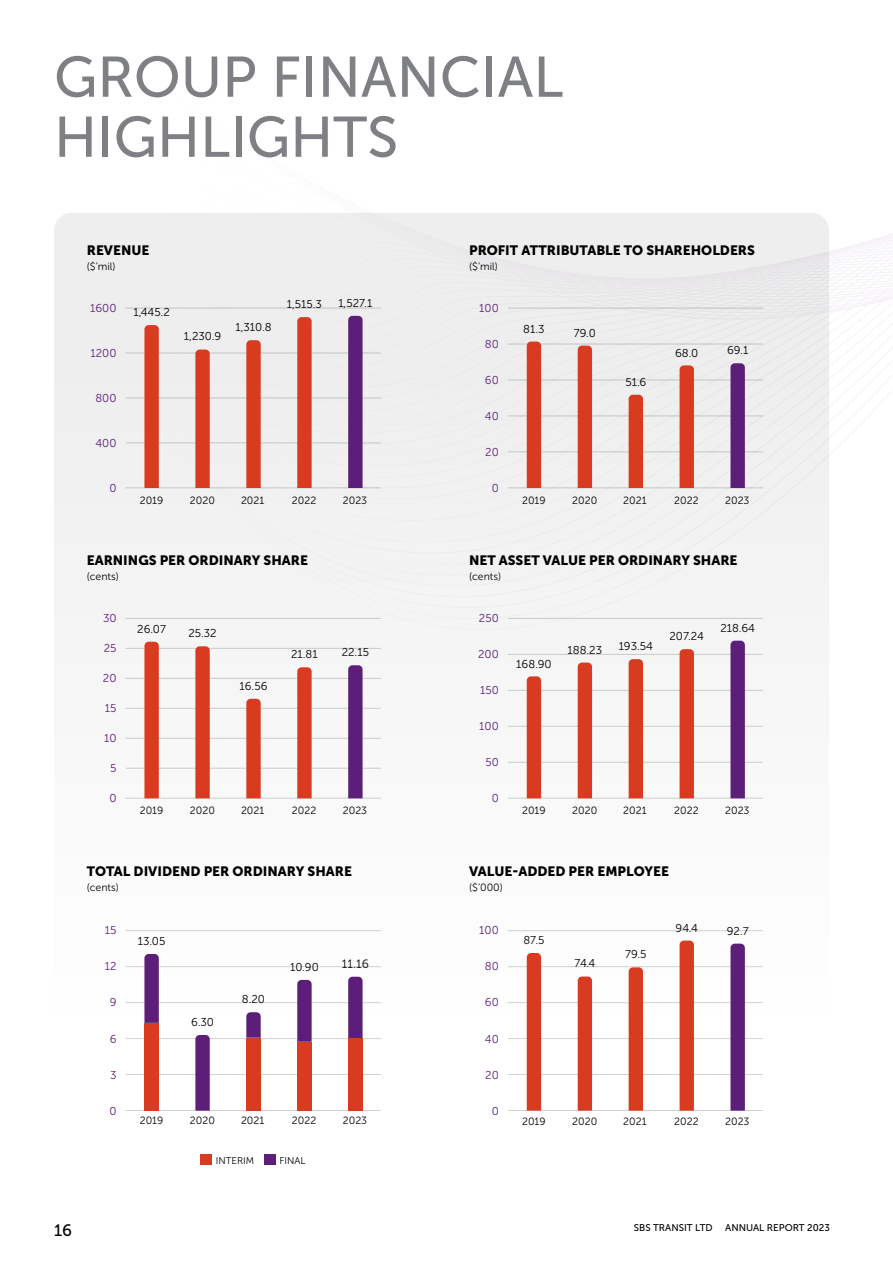
<style>
.page{position:relative;width:893px;height:1263px;background:#fff}
.page>*{position:absolute;margin:0;border:0;box-sizing:border-box;transform-origin:0 0}
.t1{font:57px/60px "Museo Sans 500";color:#7e8083}
.t2{font:16.5px "Museo Sans 500";color:#000}
.t3{font:13.5px "Museo Sans 900";color:#000}
.t4{font:12px "Museo Sans 300";color:#000}
.t5{font:11.4px "Museo Sans 300";color:#000}
.t6{font:11.4px "Museo Sans 300";color:#5d1e79}
.t7{font:10.5px "Museo Sans 300";color:#000}
.t8{font:9.75px "Museo Sans 500";color:#000}
.t9{font:9.75px "Museo Sans 300";color:#000}
</style>
<div class="page">
<svg style="left:829px;top:234px;width:64px;height:132px"></svg>
<div style="left:54px;top:213px;width:775px;height:961px;background:#f6f6f6;border-radius:18px"></div>
<div style="left:264px;top:1154px;width:11px;height:11px;background:#5d1e79"></div>
<div style="left:201px;top:1154px;width:11px;height:11px;background:#d93b20"></div>
<svg style="left:144px;top:642px;width:15px;height:156px"></svg>
<svg style="left:348px;top:665px;width:15px;height:133px"></svg>
<svg style="left:297px;top:667px;width:15px;height:131px"></svg>
<svg style="left:246px;top:699px;width:15px;height:99px"></svg>
<svg style="left:195px;top:646px;width:15px;height:152px"></svg>
<svg style="left:144px;top:325px;width:15px;height:163px"></svg>
<svg style="left:195px;top:350px;width:15px;height:138px"></svg>
<svg style="left:246px;top:340px;width:15px;height:148px"></svg>
<svg style="left:297px;top:317px;width:15px;height:171px"></svg>
<svg style="left:348px;top:316px;width:15px;height:172px"></svg>
<div style="left:527px;top:342px;width:14px;height:146px;background:#d93b20"></div>
<div style="left:578px;top:346px;width:14px;height:142px;background:#d93b20"></div>
<svg style="left:629px;top:395px;width:14px;height:93px"></svg>
<svg style="left:680px;top:365px;width:14px;height:123px"></svg>
<svg style="left:730px;top:363px;width:15px;height:125px"></svg>
<svg style="left:730px;top:641px;width:15px;height:157px"></svg>
<svg style="left:680px;top:649px;width:14px;height:149px"></svg>
<div style="left:629px;top:659px;width:14px;height:139px;background:#d93b20"></div>
<div style="left:578px;top:662px;width:14px;height:136px;background:#d93b20"></div>
<div style="left:527px;top:676px;width:14px;height:122px;background:#d93b20"></div>
<svg style="left:680px;top:940px;width:14px;height:171px"></svg>
<svg style="left:730px;top:944px;width:15px;height:167px"></svg>
<div style="left:629px;top:967px;width:14px;height:144px;background:#d93b20"></div>
<div style="left:578px;top:976px;width:14px;height:135px;background:#d93b20"></div>
<div style="left:527px;top:953px;width:14px;height:158px;background:#d93b20"></div>
<svg style="left:195px;top:1035px;width:15px;height:76px"></svg>
<svg style="left:144px;top:954px;width:15px;height:69px"></svg>
<div style="left:144px;top:1023px;width:15px;height:88px;background:#d93b20"></div>
<svg style="left:246px;top:1012px;width:15px;height:26px"></svg>
<div style="left:246px;top:1038px;width:15px;height:73px;background:#d93b20"></div>
<svg style="left:297px;top:980px;width:15px;height:62px"></svg>
<div style="left:297px;top:1042px;width:15px;height:69px;background:#d93b20"></div>
<svg style="left:348px;top:977px;width:15px;height:61px"></svg>
<div style="left:348px;top:1038px;width:15px;height:73px;background:#d93b20"></div>
<h1 class="t1" style="left:54px;top:47px;width:511px">GROUP FINANCIAL<br>HIGHLIGHTS</h1>
<p class="t3" style="left:87px;top:242px;width:64px">REVENUE</p>
<p class="t7" style="left:87px;top:260px;width:30px">($’mil)</p>
<p class="t6" style="left:90px;top:301px;width:28px">1600</p>
<p class="t6" style="left:91px;top:347px;width:28px">1200</p>
<p class="t6" style="left:95px;top:392px;width:23px">800</p>
<p class="t6" style="left:95px;top:437px;width:23px">400</p>
<p class="t6" style="left:109px;top:482px;width:9px">0</p>
<p class="t5" style="left:133px;top:306px;width:38px">1,445.2</p>
<p class="t5" style="left:184px;top:330px;width:39px">1,230.9</p>
<p class="t5" style="left:235px;top:321px;width:38px">1,310.8</p>
<p class="t5" style="left:287px;top:298px;width:37px">1,515.3</p>
<p class="t5" style="left:338px;top:297px;width:36px">1,527.1</p>
<p class="t7" style="left:140px;top:495px;width:25px">2019</p>
<p class="t7" style="left:190px;top:495px;width:26px">2020</p>
<p class="t7" style="left:241px;top:495px;width:25px">2021</p>
<p class="t7" style="left:292px;top:495px;width:26px">2022</p>
<p class="t7" style="left:343px;top:495px;width:26px">2023</p>
<p class="t3" style="left:87px;top:553px;width:223px">EARNINGS PER ORDINARY SHARE</p>
<p class="t7" style="left:87px;top:571px;width:34px">(cents)</p>
<p class="t6" style="left:103px;top:612px;width:15px">30</p>
<p class="t6" style="left:104px;top:642px;width:14px">25</p>
<p class="t6" style="left:103px;top:672px;width:15px">20</p>
<p class="t6" style="left:105px;top:702px;width:13px">15</p>
<p class="t6" style="left:104px;top:732px;width:14px">10</p>
<p class="t6" style="left:110px;top:762px;width:8px">5</p>
<p class="t6" style="left:109px;top:792px;width:9px">0</p>
<p class="t5" style="left:137px;top:623px;width:30px">26.07</p>
<p class="t5" style="left:188px;top:627px;width:30px">25.32</p>
<p class="t5" style="left:240px;top:680px;width:29px">16.56</p>
<p class="t5" style="left:291px;top:648px;width:28px">21.81</p>
<p class="t5" style="left:342px;top:646px;width:29px">22.15</p>
<p class="t7" style="left:140px;top:805px;width:25px">2019</p>
<p class="t7" style="left:190px;top:805px;width:26px">2020</p>
<p class="t7" style="left:241px;top:805px;width:25px">2021</p>
<p class="t7" style="left:292px;top:805px;width:26px">2022</p>
<p class="t7" style="left:343px;top:805px;width:26px">2023</p>
<p class="t3" style="left:87px;top:863px;width:267px">TOTAL DIVIDEND PER ORDINARY SHARE</p>
<p class="t7" style="left:87px;top:881px;width:34px">(cents)</p>
<p class="t6" style="left:105px;top:924px;width:13px">15</p>
<p class="t6" style="left:105px;top:960px;width:13px">12</p>
<p class="t6" style="left:110px;top:996px;width:8px">9</p>
<p class="t6" style="left:110px;top:1032px;width:8px">6</p>
<p class="t6" style="left:110px;top:1068px;width:8px">3</p>
<p class="t6" style="left:109px;top:1104px;width:9px">0</p>
<p class="t5" style="left:138px;top:935px;width:29px">13.05</p>
<p class="t5" style="left:191px;top:1016px;width:25px">6.30</p>
<p class="t5" style="left:242px;top:993px;width:25px">8.20</p>
<p class="t5" style="left:290px;top:961px;width:30px">10.90</p>
<p class="t4" style="left:342px;top:957px;width:28px">11.16</p>
<p class="t7" style="left:140px;top:1114px;width:25px">2019</p>
<p class="t7" style="left:190px;top:1114px;width:26px">2020</p>
<p class="t7" style="left:241px;top:1114px;width:25px">2021</p>
<p class="t7" style="left:292px;top:1114px;width:26px">2022</p>
<p class="t7" style="left:343px;top:1114px;width:26px">2023</p>
<p class="t9" style="left:216px;top:1155px;width:40px">INTERIM</p>
<p class="t9" style="left:280px;top:1155px;width:28px">FINAL</p>
<h2 class="t2" style="left:54px;top:1221px;width:19px">16</h2>
<p class="t3" style="left:469px;top:242px;width:287px">PROFIT ATTRIBUTABLE TO SHAREHOLDERS</p>
<p class="t7" style="left:469px;top:260px;width:30px">($’mil)</p>
<p class="t6" style="left:479px;top:301px;width:21px">100</p>
<p class="t6" style="left:485px;top:338px;width:15px">80</p>
<p class="t6" style="left:485px;top:374px;width:15px">60</p>
<p class="t6" style="left:485px;top:410px;width:15px">40</p>
<p class="t6" style="left:485px;top:446px;width:15px">20</p>
<p class="t6" style="left:492px;top:482px;width:9px">0</p>
<p class="t7" style="left:522px;top:495px;width:25px">2019</p>
<p class="t7" style="left:572px;top:495px;width:26px">2020</p>
<p class="t7" style="left:623px;top:495px;width:25px">2021</p>
<p class="t7" style="left:674px;top:495px;width:26px">2022</p>
<p class="t7" style="left:725px;top:495px;width:26px">2023</p>
<p class="t5" style="left:523px;top:323px;width:23px">81.3</p>
<p class="t5" style="left:574px;top:327px;width:23px">79.0</p>
<p class="t5" style="left:675px;top:347px;width:25px">68.0</p>
<p class="t5" style="left:727px;top:344px;width:23px">69.1</p>
<p class="t5" style="left:625px;top:376px;width:22px">51.6</p>
<p class="t3" style="left:469px;top:553px;width:270px">NET ASSET VALUE PER ORDINARY SHARE</p>
<p class="t7" style="left:469px;top:571px;width:34px">(cents)</p>
<p class="t6" style="left:479px;top:612px;width:21px">250</p>
<p class="t6" style="left:478px;top:648px;width:22px">200</p>
<p class="t6" style="left:480px;top:684px;width:20px">150</p>
<p class="t6" style="left:479px;top:720px;width:21px">100</p>
<p class="t6" style="left:485px;top:756px;width:15px">50</p>
<p class="t6" style="left:492px;top:792px;width:9px">0</p>
<p class="t5" style="left:516px;top:657px;width:37px">168.90</p>
<p class="t5" style="left:568px;top:644px;width:36px">188.23</p>
<p class="t5" style="left:619px;top:640px;width:36px">193.54</p>
<p class="t5" style="left:669px;top:630px;width:36px">207.24</p>
<p class="t5" style="left:720px;top:622px;width:36px">218.64</p>
<p class="t7" style="left:522px;top:805px;width:25px">2019</p>
<p class="t7" style="left:572px;top:805px;width:26px">2020</p>
<p class="t7" style="left:623px;top:805px;width:25px">2021</p>
<p class="t7" style="left:674px;top:805px;width:26px">2022</p>
<p class="t7" style="left:725px;top:805px;width:26px">2023</p>
<p class="t3" style="left:469px;top:863px;width:201px">VALUE-ADDED PER EMPLOYEE</p>
<p class="t7" style="left:469px;top:881px;width:35px">($’000)</p>
<p class="t6" style="left:479px;top:924px;width:21px">100</p>
<p class="t6" style="left:485px;top:960px;width:15px">80</p>
<p class="t6" style="left:485px;top:996px;width:15px">60</p>
<p class="t6" style="left:485px;top:1032px;width:15px">40</p>
<p class="t6" style="left:485px;top:1068px;width:15px">20</p>
<p class="t6" style="left:492px;top:1104px;width:9px">0</p>
<p class="t5" style="left:523px;top:934px;width:23px">87.5</p>
<p class="t5" style="left:574px;top:957px;width:23px">74.4</p>
<p class="t5" style="left:625px;top:948px;width:23px">79.5</p>
<p class="t5" style="left:676px;top:921px;width:24px">94.4</p>
<p class="t5" style="left:727px;top:924px;width:23px">92.7</p>
<p class="t7" style="left:522px;top:1115px;width:25px">2019</p>
<p class="t7" style="left:572px;top:1115px;width:26px">2020</p>
<p class="t7" style="left:623px;top:1115px;width:25px">2021</p>
<p class="t7" style="left:674px;top:1115px;width:26px">2022</p>
<p class="t7" style="left:725px;top:1115px;width:26px">2023</p>
<p class="t8" style="left:634px;top:1222px;width:80px">SBS TRANSIT LTD</p>
<p class="t8" style="left:725px;top:1222px;width:106px">ANNUAL REPORT 2023</p>
</div>
